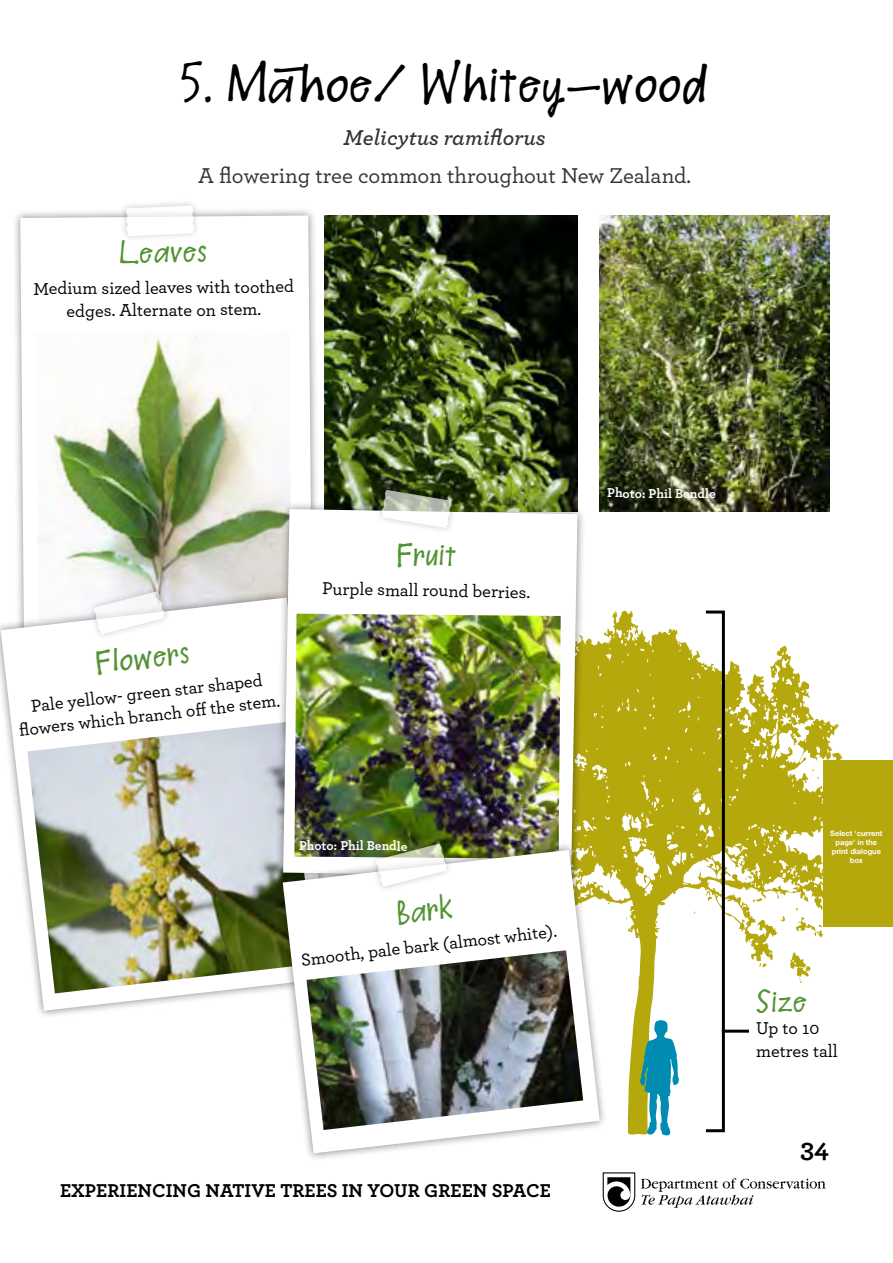
<style>
.page{position:relative;width:893px;height:1263px;background:#fff}
.page>*{position:absolute;margin:0;border:0;box-sizing:border-box;transform-origin:0 0}
.t1{font:45px "Salli Scribbles";color:#000}
.t2{font:27px "Salli Scribbles";color:#539333}
.t3{font:700 27px "Archer";color:#000}
.t4{font:500 22.5px "Archer";letter-spacing:-.005em;color:#333}
.t5{font:italic 600 22.5px "Archer";color:#333}
.t6{font:700 19.5px "Archer";color:#000}
.t7{font:500 18px/22.5px "Archer";letter-spacing:-.01em;color:#000;text-align:center}
.t8{font:700 13.5px "Archer";letter-spacing:-.005em;color:#fff}
.t9{font:700 7.5px/9px "Helvetica Neue LT Std";color:#fff;text-align:center}
</style>
<div class="page">
<img style="left:324px;top:215px;width:254px;height:286px">
<div style="left:12px;top:207px;width:308px;height:438px;background:#000;opacity:.45"></div>
<svg style="left:20px;top:215px;width:292px;height:375px"></svg>
<div style="left:119px;top:199px;width:81px;height:44px;background:#000;opacity:.3"></div>
<svg style="left:126px;top:206px;width:69px;height:30px"></svg>
<img style="left:35px;top:331px;width:257px;height:259px">
<img style="left:599px;top:215px;width:230px;height:296px">
<svg style="left:586px;top:610px;width:257px;height:524px"></svg>
<svg style="left:763px;top:945px;width:6px;height:4px"></svg>
<svg style="left:807px;top:868px;width:7px;height:7px"></svg>
<svg style="left:780px;top:916px;width:5px;height:6px"></svg>
<svg style="left:586px;top:685px;width:8px;height:9px"></svg>
<svg style="left:757px;top:748px;width:5px;height:4px"></svg>
<svg style="left:753px;top:715px;width:9px;height:10px"></svg>
<svg style="left:798px;top:778px;width:3px;height:5px"></svg>
<svg style="left:759px;top:963px;width:8px;height:4px"></svg>
<svg style="left:790px;top:952px;width:21px;height:31px"></svg>
<svg style="left:730px;top:709px;width:13px;height:9px"></svg>
<svg style="left:824px;top:748px;width:18px;height:12px"></svg>
<svg style="left:796px;top:917px;width:30px;height:21px"></svg>
<svg style="left:714px;top:712px;width:7px;height:5px"></svg>
<svg style="left:608px;top:896px;width:5px;height:8px"></svg>
<svg style="left:753px;top:898px;width:9px;height:4px"></svg>
<svg style="left:708px;top:891px;width:4px;height:10px"></svg>
<svg style="left:745px;top:876px;width:7px;height:4px"></svg>
<div style="left:704px;top:610px;width:21px;height:522px;border:3px solid #000"></div>
<hr style="left:722px;top:1030px;width:27px;height:3px;background:#000">
<svg style="left:640px;top:1019px;width:39px;height:117px"></svg>
<div style="left:0;top:590px;width:338px;height:429px;background:#000;opacity:.45"></div>
<svg style="left:1px;top:597px;width:274px;height:414px"></svg>
<img style="left:27px;top:722px;width:248px;height:271px">
<div style="left:87px;top:585px;width:84px;height:57px;background:#000;opacity:.3"></div>
<svg style="left:94px;top:591px;width:71px;height:44px"></svg>
<div style="left:275px;top:501px;width:311px;height:384px;background:#000;opacity:.45"></div>
<svg style="left:283px;top:509px;width:294px;height:333px"></svg>
<img style="left:294px;top:614px;width:267px;height:228px">
<div style="left:374px;top:484px;width:84px;height:51px;background:#000;opacity:.3"></div>
<svg style="left:381px;top:490px;width:70px;height:38px"></svg>
<div style="left:275px;top:842px;width:333px;height:319px;background:#000;opacity:.45"></div>
<svg style="left:283px;top:850px;width:317px;height:303px"></svg>
<img style="left:306px;top:950px;width:277px;height:180px">
<div style="left:369px;top:837px;width:84px;height:57px;background:#000;opacity:.3"></div>
<svg style="left:376px;top:843px;width:71px;height:44px"></svg>
<svg style="left:603px;top:1172px;width:32px;height:39px"></svg>
<svg style="left:641px;top:1178px;width:185px;height:30px"></svg>
<div style="left:823px;top:760px;width:70px;height:167px;background:#b5a80c"></div>
<h1 class="t1" style="left:180px;top:45px;width:530px">5. Ma-hoe/ Whitey-wood</h1>
<p class="t5" style="left:344px;top:120px;width:204px">Melicytus ramiflorus</p>
<p class="t4" style="left:198px;top:159px;width:495px">A flowering tree common throughout New Zealand.</p>
<h2 class="t2" style="left:119px;top:229px;width:89px;rotate:-1deg">Leaves</h2>
<p class="t7" style="left:33px;top:275px;width:262px">Medium sized leaves with toothed edges. Alternate on stem.</p>
<h2 class="t2" style="left:93px;top:639px;width:95px;rotate:-7deg">Flowers</h2>
<p class="t7" style="left:15px;top:694px;width:264px;rotate:-6deg">Pale yellow- green star shaped<br>fl owers which branch off the stem.</p>
<h2 class="t2" style="left:398px;top:530px;width:61px;rotate:1deg">Fruit</h2>
<p class="t7" style="left:322px;top:576px;width:210px;rotate:1deg">Purple small round berries.</p>
<p class="t8" style="left:299px;top:835px;width:110px">Photo: Phil Bendle</p>
<h2 class="t2" style="left:394px;top:890px;width:58px;rotate:-7deg">Bark</h2>
<p class="t7" style="left:300px;top:946px;width:259px;rotate:-6deg">Smooth, pale bark (almost white).</p>
<p class="t6" style="left:60px;top:1175px;width:492px">EXPERIENCING NATIVE TREES IN YOUR GREEN SPACE</p>
<p class="t8" style="left:607px;top:482px;width:110px">Photo: Phil Bendle</p>
<p class="t9" style="left:830px;top:829px;width:54px">Select 'current page' in the print dialogue box</p>
<h2 class="t2" style="left:756px;top:977px;width:53px">Size</h2>
<p class="t7" style="left:756px;top:1016px;width:83px;text-align:left">Up to 10 metres tall</p>
<h2 class="t3" style="left:800px;top:1127px;width:30px">34</h2>
</div>
